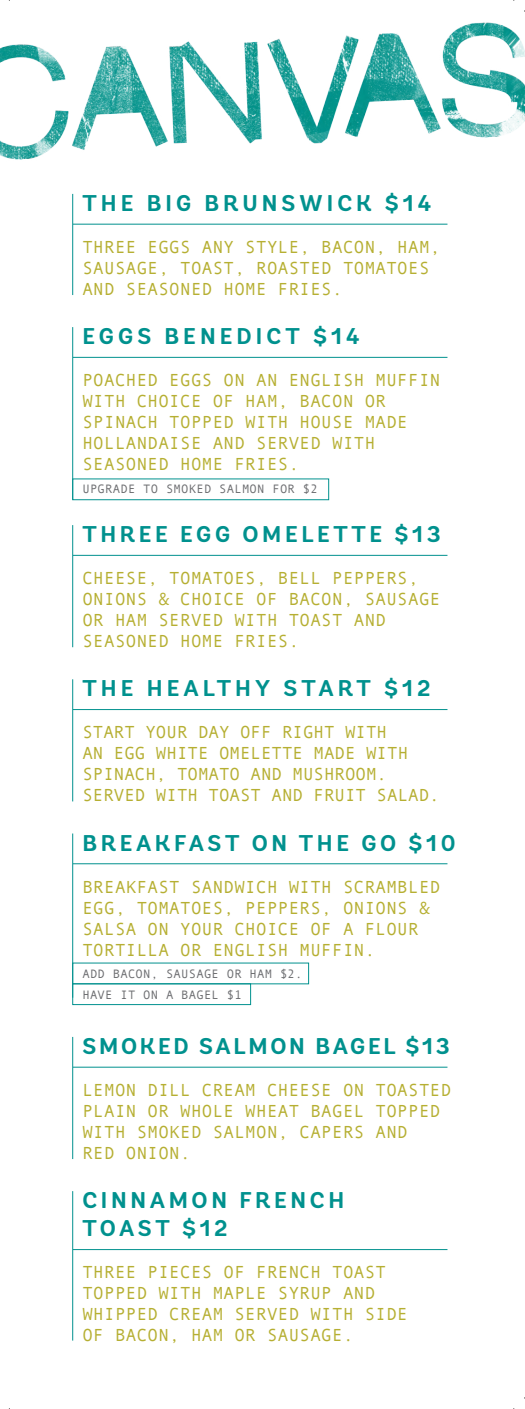
<style>
.page{position:relative;width:525px;height:1409px;background:#fff}
.page>*{position:absolute;margin:0;border:0;box-sizing:border-box;transform-origin:0 0}
.t1{font:700 22.75px/27.3px "Andes Rounded";letter-spacing:.16em;color:#00918e}
.t2{font:700 22.75px "Andes Rounded";letter-spacing:.18em;color:#00918e}
.t3{font:700 22.75px "Andes Rounded";letter-spacing:.12em;color:#00918e}
.t4{font:17.5px/21px "Andale Mono";letter-spacing:.02em;color:#b6af32}
.t5{font:17.5px/21px "Andale Mono";color:#b6af32}
.t6{font:12.25px/20.1px "Andale Mono";letter-spacing:.02em;color:#6c6d70}
</style>
<div class="page">
<img style="left:0;top:22px;width:525px;height:172px">
<hr style="left:73px;top:224px;width:374px;height:1px;background:#00918e">
<hr style="left:72px;top:194px;width:1px;height:101px;background:#00918e">
<hr style="left:73px;top:555px;width:374px;height:1px;background:#00918e">
<hr style="left:72px;top:525px;width:1px;height:122px;background:#00918e">
<hr style="left:73px;top:709px;width:374px;height:1px;background:#00918e">
<hr style="left:72px;top:679px;width:1px;height:122px;background:#00918e">
<hr style="left:73px;top:1066px;width:374px;height:1px;background:#00918e">
<hr style="left:72px;top:1036px;width:1px;height:122px;background:#00918e">
<hr style="left:73px;top:1248px;width:374px;height:1px;background:#00918e">
<hr style="left:72px;top:1190px;width:1px;height:150px;background:#00918e">
<hr style="left:73px;top:357px;width:374px;height:1px;background:#00918e">
<hr style="left:72px;top:327px;width:1px;height:172px;background:#00918e">
<div style="left:72px;top:478px;width:257px;height:22px;border:1px solid #00918e"></div>
<hr style="left:73px;top:863px;width:374px;height:1px;background:#00918e">
<hr style="left:72px;top:833px;width:1px;height:164px;background:#00918e">
<div style="left:72px;top:983px;width:179px;height:21px;border:1px solid #00918e"></div>
<h1 class="t2" style="left:82px;top:189px;width:350px">THE BIG BRUNSWICK $14</h1>
<p class="t4" style="left:82px;top:236px;width:359px">THREE EGGS ANY STYLE, BACON, HAM,<br>SAUSAGE, TOAST, ROASTED TOMATOES<br>AND SEASONED HOME FRIES.</p>
<h1 class="t2" style="left:82px;top:322px;width:279px">EGGS BENEDICT $14</h1>
<p class="t4" style="left:82px;top:369px;width:359px">POACHED EGGS ON AN ENGLISH MUFFIN<br>WITH CHOICE OF HAM, BACON OR<br>SPINACH TOPPED WITH HOUSE MADE<br>HOLLANDAISE AND SERVED WITH<br>SEASONED HOME FRIES.</p>
<p class="t6" style="left:82px;top:478px;width:237px">UPGRADE TO SMOKED SALMON FOR $2</p>
<h1 class="t1" style="left:82px;top:521px;width:359px">THREE EGG OMELETTE $13</h1>
<p class="t4" style="left:82px;top:566px;width:359px">CHEESE, TOMATOES, BELL PEPPERS,<br>ONIONS &amp; CHOICE OF BACON, SAUSAGE<br>OR HAM SERVED WITH TOAST AND<br>SEASONED HOME FRIES.</p>
<h1 class="t2" style="left:82px;top:674px;width:349px">THE HEALTHY START $12</h1>
<p class="t5" style="left:82px;top:721px;width:359px">START YOUR DAY OFF RIGHT WITH<br>AN EGG WHITE OMELETTE MADE WITH<br>SPINACH, TOMATO AND MUSHROOM.<br>SERVED WITH TOAST AND FRUIT SALAD.</p>
<h1 class="t1" style="left:82px;top:829px;width:374px">BREAKFAST ON THE GO $10</h1>
<p class="t4" style="left:82px;top:875px;width:359px">BREAKFAST SANDWICH WITH SCRAMBLED<br>EGG, TOMATOES, PEPPERS, ONIONS &amp;<br>SALSA ON YOUR CHOICE OF A FLOUR<br>TORTILLA OR ENGLISH MUFFIN.</p>
<p class="t6" style="left:82px;top:963px;width:222px">ADD BACON, SAUSAGE OR HAM $2.<br>HAVE IT ON A BAGEL $1</p>
<h1 class="t3" style="left:82px;top:1031px;width:369px">SMOKED SALMON BAGEL $13</h1>
<p class="t4" style="left:82px;top:1078px;width:370px">LEMON DILL CREAM CHEESE ON TOASTED<br>PLAIN OR WHOLE WHEAT BAGEL TOPPED<br>WITH SMOKED SALMON, CAPERS AND<br>RED ONION.</p>
<h1 class="t1" style="left:82px;top:1187px;width:263px">CINNAMON FRENCH<br>TOAST $12</h1>
<p class="t4" style="left:82px;top:1259px;width:327px">THREE PIECES OF FRENCH TOAST<br>TOPPED WITH MAPLE SYRUP AND<br>WHIPPED CREAM SERVED WITH SIDE<br>OF BACON, HAM OR SAUSAGE.</p>
</div>
